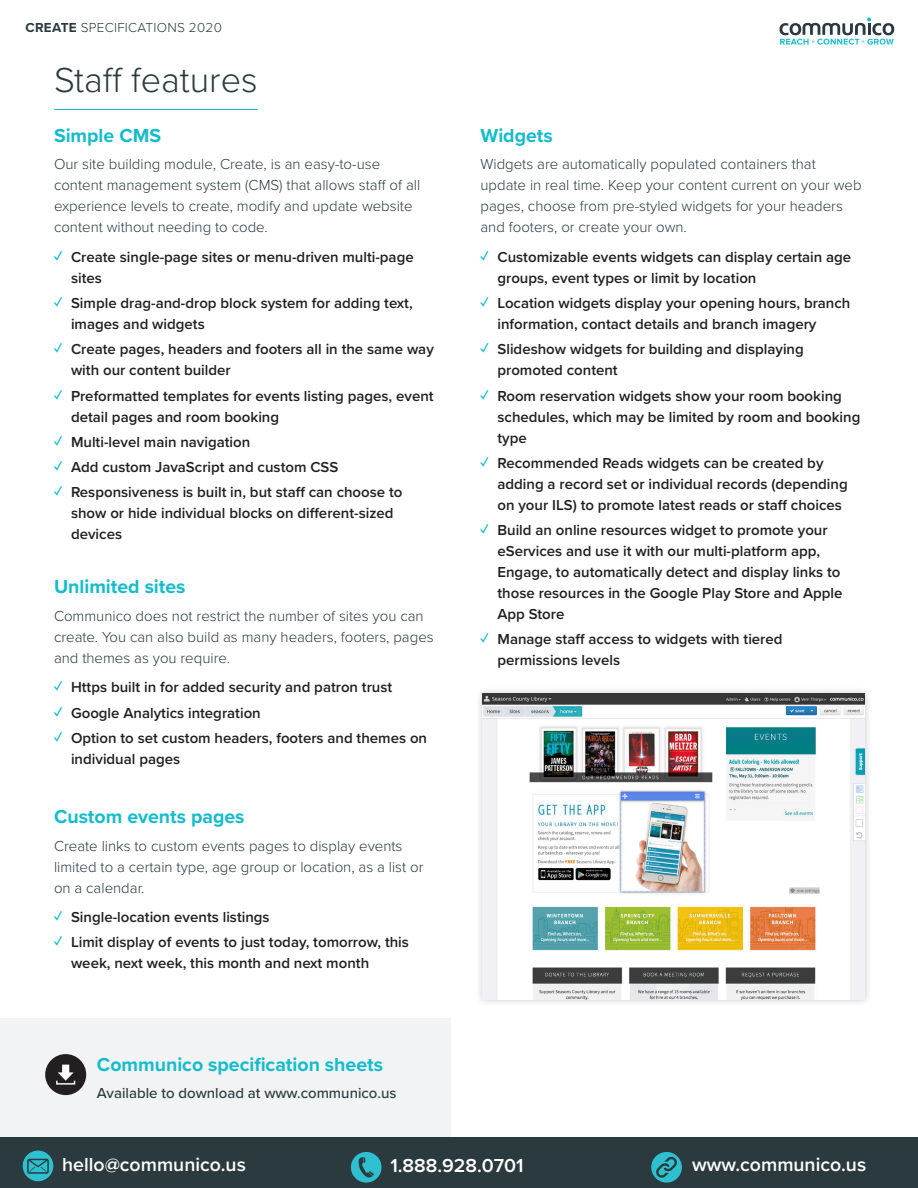
<style>
.page{position:relative;width:918px;height:1188px;background:#fff}
.page>*{position:absolute;margin:0;border:0;box-sizing:border-box;transform-origin:0 0}
.small_standfirst{font:300 36px "Proxima Nova";color:#2a3a3e}
.green_body_subheads{font:700 19.5px "Proxima Nova";color:#14bccb}
.t1{font:600 19.5px "Proxima Nova";color:#fff}
.t2{font:600 15px/21px "Proxima Nova";color:#231f20}
.bodytext{font:300 15px/21px "Proxima Nova";color:#2a3a3e}
.t3{font:500 15px "Proxima Nova";color:#2a3a3e}
.t4{font:300 13.5px "Proxima Nova";letter-spacing:.02em;color:#2a3a3e}
.s1{font-weight:700}
.s2{font-weight:700;color:#14bccb}
</style>
<div class="page">
<div style="left:0;top:1137px;width:918px;height:51px;background:#2a3a3e"></div>
<svg style="left:779px;top:18px;width:115px;height:27px"></svg>
<div style="left:0;top:1019px;width:451px;height:118px;background:#f2f3f4"></div>
<div style="left:45px;top:1054px;width:41px;height:41px;background:#231f20;border-radius:50%"></div>
<svg style="left:56px;top:1065px;width:19px;height:20px"></svg>
<svg style="left:23px;top:1151px;width:30px;height:30px"></svg>
<svg style="left:351px;top:1152px;width:31px;height:31px"></svg>
<svg style="left:651px;top:1152px;width:31px;height:31px"></svg>
<hr style="left:54px;top:109px;width:204px;height:1px;background:#14bccb">
<div style="left:475px;top:686px;width:397px;height:321px;background:#231f20;opacity:.25"></div>
<img style="left:482px;top:694px;width:382px;height:305px">
<p class="t4" style="left:25px;top:18px;width:198px"><span class="s1">CREATE</span> SPECIFICATIONS 2020</p>
<p class="small_standfirst" style="left:54px;top:53px;width:205px">Staff features</p>
<p class="green_body_subheads" style="left:54px;top:121px;width:109px">Simple CMS</p>
<p class="bodytext" style="left:54px;top:153px;width:368px">Our site building module, Create, is an easy-to-use content management system (CMS) that allows staff of all experience levels to create, modify and update website content without needing to code.</p>
<p class="t2" style="left:71px;top:246px;width:344px;text-indent:-17px"><span class="s2">✓</span> Create single-page sites or menu-driven multi-page sites</p>
<p class="t2" style="left:71px;top:292px;width:343px;text-indent:-17px"><span class="s2">✓</span> Simple drag-and-drop block system for adding text, images and widgets</p>
<p class="t2" style="left:71px;top:339px;width:364px;text-indent:-17px"><span class="s2">✓</span> Create pages, headers and footers all in the same way with our content builder</p>
<p class="t2" style="left:71px;top:385px;width:364px;text-indent:-17px"><span class="s2">✓</span> Preformatted templates for events listing pages, event detail pages and room booking</p>
<p class="t2" style="left:54px;top:431px;width:198px"><span class="s2">✓</span> Multi-level main navigation</p>
<p class="t2" style="left:54px;top:456px;width:286px"><span class="s2">✓</span> Add custom JavaScript and custom CSS</p>
<p class="t2" style="left:71px;top:482px;width:333px;text-indent:-17px"><span class="s2">✓</span> Responsiveness is built in, but staff can choose to show or hide individual blocks on different-sized devices</p>
<p class="green_body_subheads" style="left:54px;top:572px;width:133px">Unlimited sites</p>
<p class="bodytext" style="left:54px;top:604px;width:381px">Communico does not restrict the number of sites you can create. You can also build as many headers, footers, pages and themes as you require.</p>
<p class="t2" style="left:54px;top:676px;width:340px"><span class="s2">✓</span> Https built in for added security and patron trust</p>
<p class="t2" style="left:54px;top:702px;width:208px"><span class="s2">✓</span> Google Analytics integration</p>
<p class="t2" style="left:71px;top:727px;width:358px;text-indent:-17px"><span class="s2">✓</span> Option to set custom headers, footers and themes on individual pages</p>
<p class="green_body_subheads" style="left:54px;top:802px;width:192px">Custom events pages</p>
<p class="bodytext" style="left:54px;top:834px;width:371px">Create links to custom events pages to display events limited to a certain type, age group or location, as a list or on a calendar.</p>
<p class="t2" style="left:54px;top:906px;width:217px"><span class="s2">✓</span> Single-location events listings</p>
<p class="t2" style="left:71px;top:931px;width:340px;text-indent:-17px"><span class="s2">✓</span> Limit display of events to just today, tomorrow, this week, next week, this month and next month</p>
<h2 class="green_body_subheads" style="left:97px;top:1049px;width:288px">Communico specification sheets</h2>
<p class="t3" style="left:97px;top:1082px;width:301px">Available to download at www.communico.us</p>
<p class="green_body_subheads" style="left:480px;top:121px;width:74px">Widgets</p>
<p class="bodytext" style="left:480px;top:153px;width:383px">Widgets are automatically populated containers that update in real time. Keep your content current on your web pages, choose from pre-styled widgets for your headers and footers, or create your own.</p>
<p class="t2" style="left:497px;top:246px;width:355px;text-indent:-17px"><span class="s2">✓</span> Customizable events widgets can display certain age groups, event types or limit by location</p>
<p class="t2" style="left:497px;top:292px;width:354px;text-indent:-17px"><span class="s2">✓</span> Location widgets display your opening hours, branch information, contact details and branch imagery</p>
<p class="t2" style="left:497px;top:339px;width:308px;text-indent:-17px"><span class="s2">✓</span> Slideshow widgets for building and displaying promoted content</p>
<p class="t2" style="left:497px;top:385px;width:364px;text-indent:-17px"><span class="s2">✓</span> Room reservation widgets show your room booking schedules, which may be limited by room and booking type</p>
<p class="t2" style="left:497px;top:452px;width:352px;text-indent:-17px"><span class="s2">✓</span> Recommended Reads widgets can be created by adding a record set or individual records (depending on your ILS) to promote latest reads or staff choices</p>
<p class="t2" style="left:497px;top:519px;width:347px;text-indent:-17px"><span class="s2">✓</span> Build an online resources widget to promote your eServices and use it with our multi-platform app, Engage, to automatically detect and display links to those resources in the Google Play Store and Apple App Store</p>
<p class="t2" style="left:497px;top:629px;width:287px;text-indent:-17px"><span class="s2">✓</span> Manage staff access to widgets with tiered permissions levels</p>
<h2 class="t1" style="left:62px;top:1150px;width:185px">hello@communico.us</h2>
<h2 class="t1" style="left:390px;top:1151px;width:135px">1.888.928.0701</h2>
<h2 class="t1" style="left:692px;top:1150px;width:175px">www.communico.us</h2>
</div>
